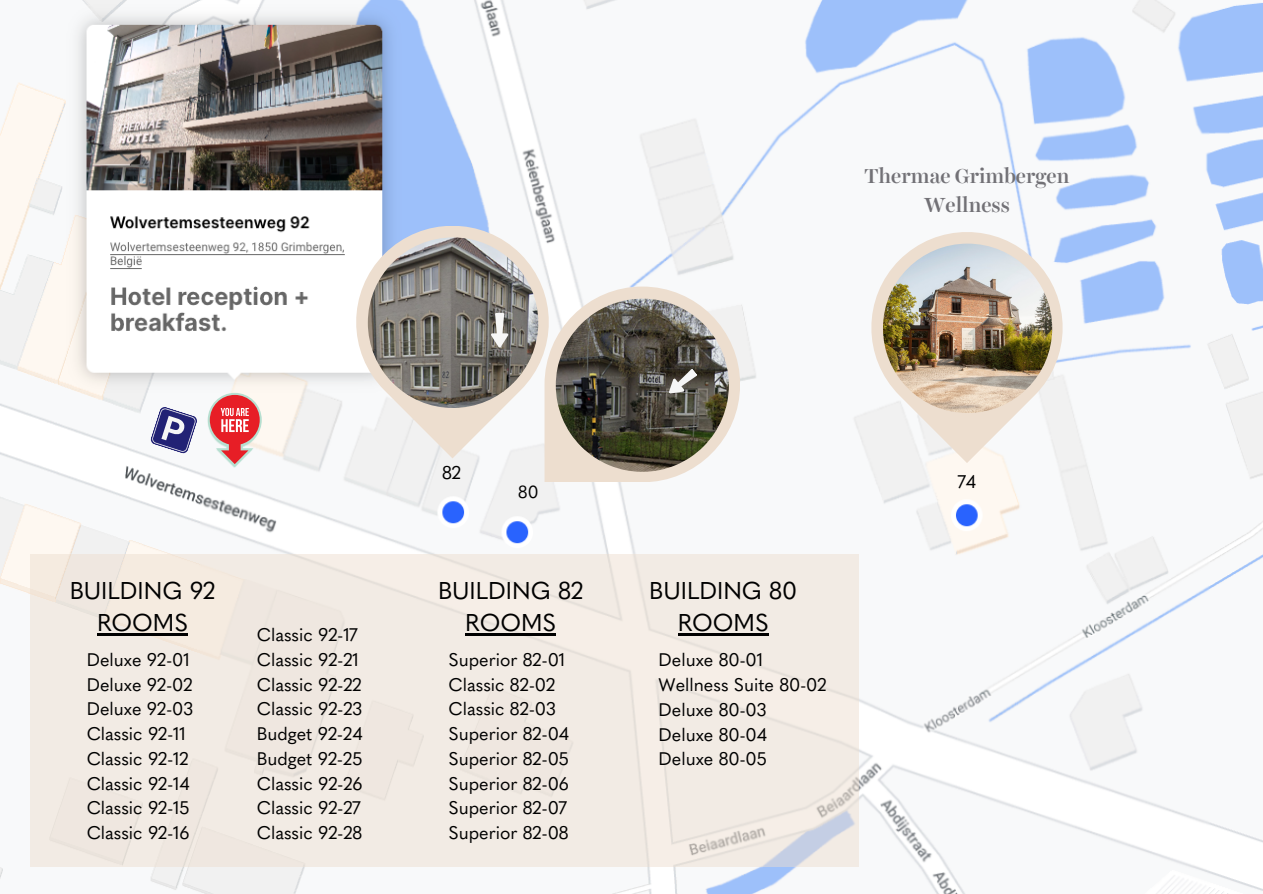
<style>
.page{position:relative;width:1263px;height:894px;background:#fff}
.page>*{position:absolute;margin:0;border:0;box-sizing:border-box;transform-origin:0 0}
.t1{font:24px "Quasimoda";color:#000}
.t2{font:20.7px "Okay Type forwebfontuseonly";color:#727176}
.t3{font:18.15px "Quasimoda";color:#000}
.t4{font:18px "Quasimoda";color:#000}
.t5{font:17.25px "Quasimoda";color:#000}
</style>
<div class="page">
<img style="left:0;top:0;width:1263px;height:893px">
<svg style="left:149px;top:405px;width:50px;height:50px"></svg>
<svg style="left:356px;top:226px;width:384px;height:256px"></svg>
<svg style="left:208px;top:393px;width:54px;height:74px"></svg>
<svg style="left:871px;top:232px;width:192px;height:231px"></svg>
<img style="left:883px;top:243px;width:169px;height:169px;border-radius:50%">
<div style="left:30px;top:554px;width:829px;height:312px;background:#f2ebe4"></div>
<hr style="left:97px;top:633px;width:91px;height:2px;background:#000">
<hr style="left:465px;top:633px;width:91px;height:2px;background:#000">
<hr style="left:678px;top:633px;width:91px;height:2px;background:#000">
<p class="t2" style="left:864px;top:167px;width:207px">Thermae Grimbergen</p>
<p class="t2" style="left:924px;top:195px;width:87px">Wellness</p>
<p class="t1" style="left:70px;top:575px;width:147px">BUILDING 92</p>
<p class="t1" style="left:97px;top:608px;width:92px">ROOMS</p>
<p class="t4" style="left:87px;top:648px;width:104px">Deluxe 92-01</p>
<p class="t4" style="left:87px;top:673px;width:107px">Deluxe 92-02</p>
<p class="t4" style="left:87px;top:698px;width:108px">Deluxe 92-03</p>
<p class="t4" style="left:87px;top:722px;width:101px">Classic 92-11</p>
<p class="t4" style="left:87px;top:747px;width:104px">Classic 92-12</p>
<p class="t4" style="left:87px;top:772px;width:105px">Classic 92-14</p>
<p class="t4" style="left:87px;top:797px;width:104px">Classic 92-15</p>
<p class="t4" style="left:87px;top:821px;width:104px">Classic 92-16</p>
<p class="t4" style="left:257px;top:623px;width:103px">Classic 92-17</p>
<p class="t4" style="left:257px;top:648px;width:104px">Classic 92-21</p>
<p class="t4" style="left:257px;top:673px;width:107px">Classic 92-22</p>
<p class="t4" style="left:257px;top:698px;width:107px">Classic 92-23</p>
<p class="t4" style="left:257px;top:722px;width:107px">Budget 92-24</p>
<p class="t4" style="left:257px;top:747px;width:107px">Budget 92-25</p>
<p class="t4" style="left:257px;top:772px;width:108px">Classic 92-26</p>
<p class="t4" style="left:257px;top:797px;width:106px">Classic 92-27</p>
<p class="t4" style="left:257px;top:821px;width:107px">Classic 92-28</p>
<p class="t3" style="left:442px;top:462px;width:21px">82</p>
<p class="t5" style="left:518px;top:481px;width:22px">80</p>
<p class="t1" style="left:438px;top:575px;width:147px">BUILDING 82</p>
<p class="t1" style="left:465px;top:608px;width:92px">ROOMS</p>
<p class="t4" style="left:449px;top:648px;width:118px">Superior 82-01</p>
<p class="t4" style="left:449px;top:673px;width:108px">Classic 82-02</p>
<p class="t4" style="left:449px;top:698px;width:109px">Classic 82-03</p>
<p class="t4" style="left:449px;top:722px;width:122px">Superior 82-04</p>
<p class="t4" style="left:449px;top:747px;width:122px">Superior 82-05</p>
<p class="t4" style="left:449px;top:772px;width:122px">Superior 82-06</p>
<p class="t4" style="left:449px;top:797px;width:120px">Superior 82-07</p>
<p class="t4" style="left:449px;top:821px;width:122px">Superior 82-08</p>
<p class="t1" style="left:649px;top:575px;width:150px">BUILDING 80</p>
<p class="t1" style="left:678px;top:608px;width:92px">ROOMS</p>
<p class="t4" style="left:659px;top:649px;width:106px">Deluxe 80-01</p>
<p class="t4" style="left:659px;top:674px;width:170px">Wellness Suite 80-02</p>
<p class="t4" style="left:659px;top:698px;width:110px">Deluxe 80-03</p>
<p class="t4" style="left:659px;top:723px;width:110px">Deluxe 80-04</p>
<p class="t4" style="left:659px;top:748px;width:110px">Deluxe 80-05</p>
<p class="t4" style="left:958px;top:470px;width:20px">74</p>
</div>
